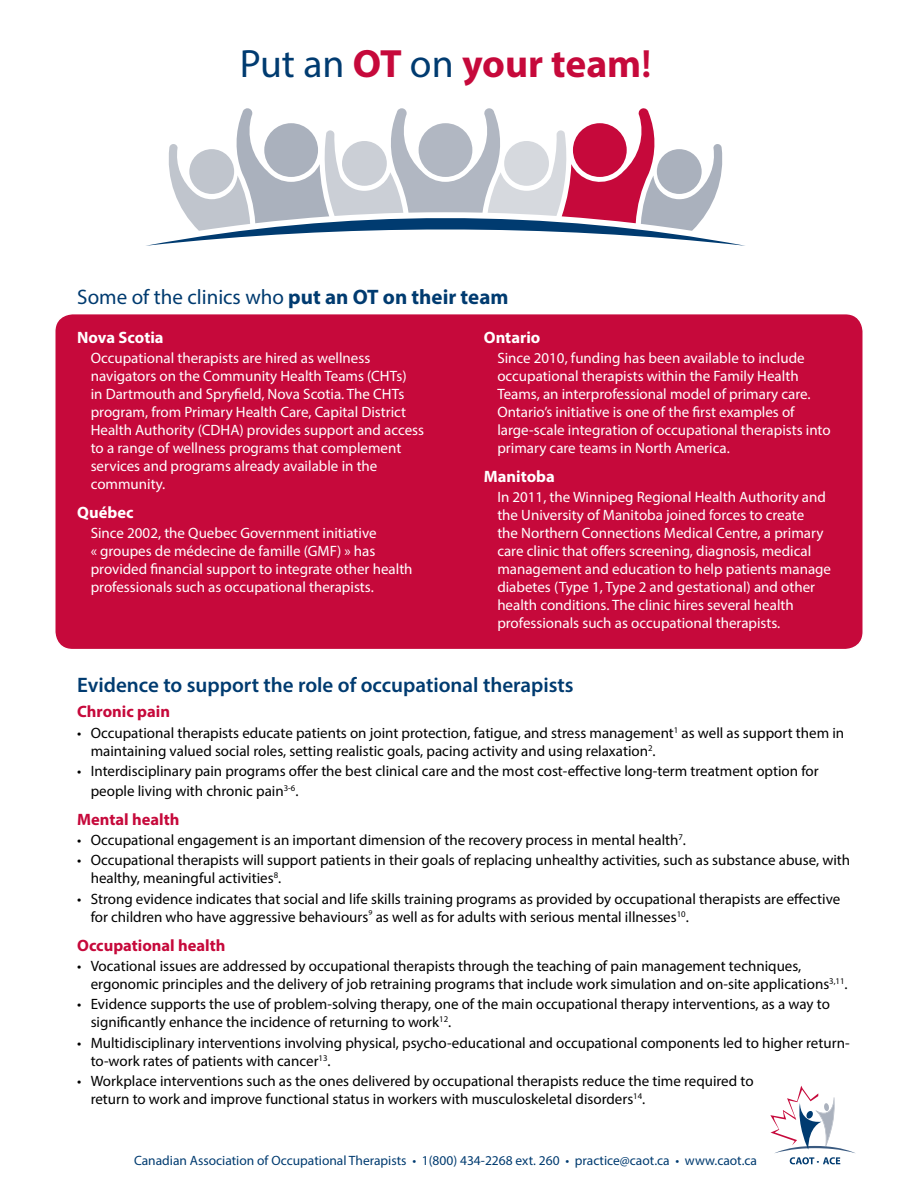
<style>
.page{position:relative;width:918px;height:1188px;background:#fff}
.page>*{position:absolute;margin:0;border:0;box-sizing:border-box;transform-origin:0 0}
.t1{font:700 39.6px "Myriad Pro";color:#c6093b}
.t2{font:600 21px "Myriad Pro";color:#003b70}
.t3{font:21px "Myriad Pro";color:#003b70}
.t4{font:700 16.5px "Myriad Pro";color:#c6093b}
.t5{font:700 16.5px "Myriad Pro";color:#fff}
.t6{font:15px/18px "Myriad Pro";color:#000}
.t7{font:15px/18px "Myriad Pro";color:#fff}
.t8{font:13.5px "Myriad Pro";color:#003b70}
.t9{font:7.8px "Myriad Pro";color:#000}
.s1{font-weight:400;color:#003b70}
.s2{font-weight:600}
.s3{font-weight:700}
</style>
<div class="page">
<svg style="left:146px;top:108px;width:599px;height:138px"></svg>
<div style="left:419px;top:123px;width:53px;height:54px;background:#b1b7c2;border-radius:50%"></div>
<div style="left:55px;top:314px;width:808px;height:336px;background:#c6093b;border-radius:18px"></div>
<div style="left:54px;top:313px;width:810px;height:337px;border:2px solid #fff;border-radius:18px"></div>
<svg style="left:770px;top:1086px;width:86px;height:78px"></svg>
<p class="t1" style="left:240px;top:37px;width:413px"><span class="s1">Put an</span> OT <span class="s1">on</span> your team<span class="s2">!</span></p>
<p class="t3" style="left:77px;top:284px;width:433px">Some of the clinics who <span class="s3">put an OT on their team</span></p>
<p class="t5" style="left:77px;top:327px;width:88px">Nova Scotia</p>
<p class="t7" style="left:91px;top:349px;width:335px">Occupational therapists are hired as wellness navigators on the Community Health Teams (CHTs)<br>in Dartmouth and Spryfield, Nova Scotia. The CHTs program, from Primary Health Care, Capital District Health Authority (CDHA) provides support and access to a range of wellness programs that complement services and programs already available in the community.</p>
<p class="t5" style="left:77px;top:501px;width:58px">Québec</p>
<p class="t7" style="left:91px;top:524px;width:323px">Since 2002, the Quebec Government initiative<br>« groupes de médecine de famille (GMF) » has provided financial support to integrate other health professionals such as occupational therapists.</p>
<p class="t5" style="left:484px;top:327px;width:58px">Ontario</p>
<p class="t7" style="left:497px;top:349px;width:335px">Since 2010, funding has been available to include occupational therapists within the Family Health Teams, an interprofessional model of primary care.<br>Ontario’s initiative is one of the first examples of large-scale integration of occupational therapists into primary care teams in North America.</p>
<p class="t5" style="left:484px;top:465px;width:72px">Manitoba</p>
<p class="t7" style="left:497px;top:488px;width:335px">In 2011, the Winnipeg Regional Health Authority and the University of Manitoba joined forces to create<br>the Northern Connections Medical Centre, a primary care clinic that offers screening, diagnosis, medical management and education to help patients manage diabetes (Type 1, Type 2 and gestational) and other health conditions. The clinic hires several health professionals such as occupational therapists.</p>
<p class="t2" style="left:77px;top:672px;width:498px">Evidence to support the role of occupational therapists</p>
<p class="t4" style="left:77px;top:701px;width:94px">Chronic pain</p>
<p class="t6" style="left:91px;top:723px;width:755px;text-indent:-14px">• Occupational therapists educate patients on joint protection, fatigue, and stress management<sup>1</sup> as well as support them in maintaining valued social roles, setting realistic goals, pacing activity and using relaxation<sup>2</sup>.</p>
<p class="t6" style="left:91px;top:761px;width:729px;line-height:19.8px;text-indent:-14px">• Interdisciplinary pain programs offer the best clinical care and the most cost-effective long-term treatment option for people living with chronic pain<sup>3-6</sup>.</p>
<p class="t4" style="left:77px;top:809px;width:104px">Mental health</p>
<p class="t6" style="left:77px;top:831px;width:610px">• Occupational engagement is an important dimension of the recovery process in mental health<sup>7</sup>.</p>
<p class="t6" style="left:91px;top:851px;width:761px;text-indent:-14px">• Occupational therapists will support patients in their goals of replacing unhealthy activities, such as substance abuse, with healthy, meaningful activities<sup>8</sup>.</p>
<p class="t6" style="left:91px;top:889px;width:751px;text-indent:-14px">• Strong evidence indicates that social and life skills training programs as provided by occupational therapists are effective for children who have aggressive behaviours</p>
<p class="t9" style="left:368px;top:907px;width:6px">9</p>
<p class="t6" style="left:376px;top:907px;width:315px">as well as for adults with serious mental illnesses<sup>10</sup>.</p>
<p class="t4" style="left:77px;top:935px;width:150px">Occupational health</p>
<p class="t6" style="left:91px;top:957px;width:758px;text-indent:-14px">• Vocational issues are addressed by occupational therapists through the teaching of pain management techniques, ergonomic principles and the delivery of job retraining programs that include work simulation and on-site applications<sup>3,11</sup>.</p>
<p class="t6" style="left:91px;top:995px;width:741px;text-indent:-14px">• Evidence supports the use of problem-solving therapy, one of the main occupational therapy interventions, as a way to significantly enhance the incidence of returning to work<sup>12</sup>.</p>
<p class="t6" style="left:91px;top:1033px;width:760px;text-indent:-14px">• Multidisciplinary interventions involving physical, psycho-educational and occupational components led to higher return&shy;to-work rates of patients with cancer<sup>13</sup>.</p>
<p class="t6" style="left:91px;top:1071px;width:664px;text-indent:-14px">• Workplace interventions such as the ones delivered by occupational therapists reduce the time required to return to work and improve functional status in workers with musculoskeletal disorders<sup>14</sup>.</p>
<p class="t8" style="left:134px;top:1152px;width:625px">Canadian Association of Occupational Therapists • 1(800) 434-2268 ext. 260 • practice@caot.ca • www.caot.ca</p>
</div>
